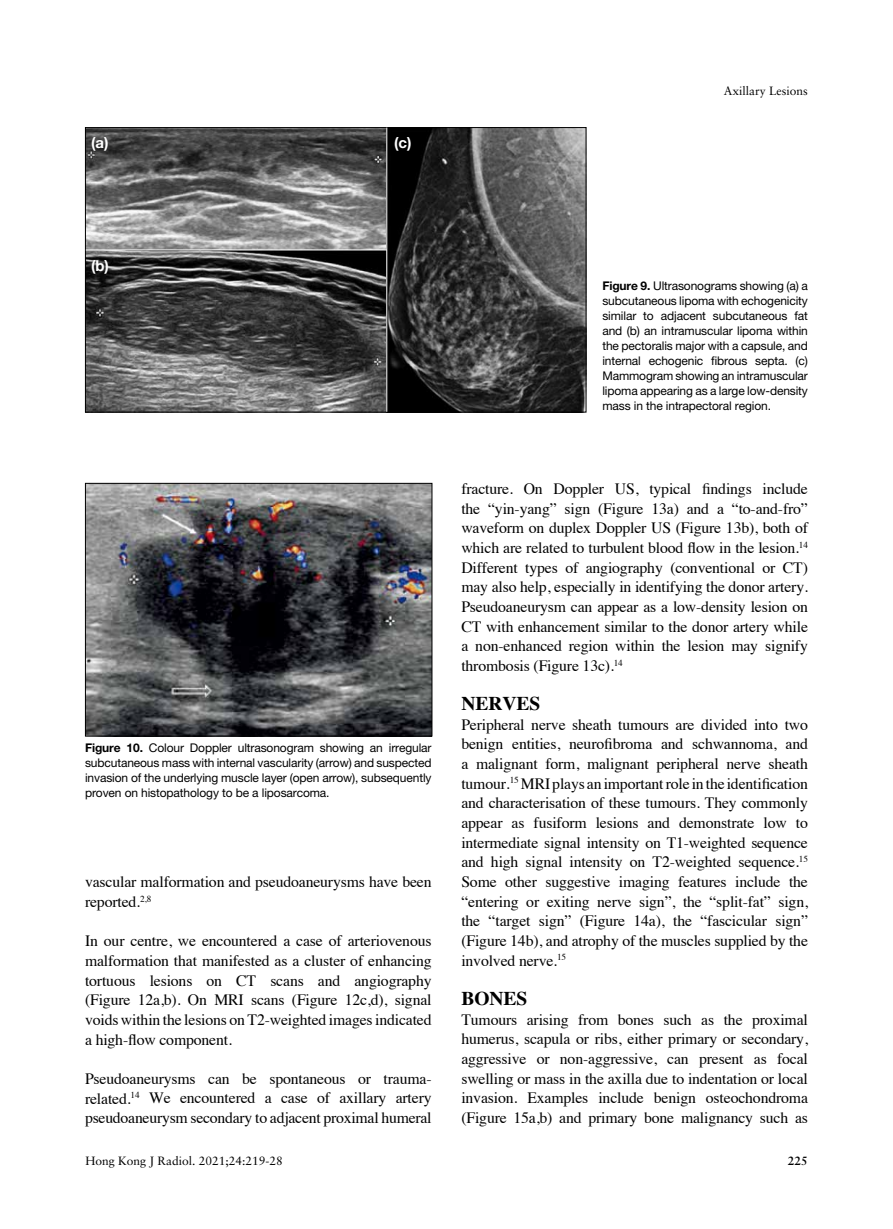
<style>
.page{position:relative;width:893px;height:1229px;background:#fff}
.page>*{position:absolute;margin:0;border:0;box-sizing:border-box;transform-origin:0 0}
.t1{font:700 19.5px "Times";color:#000}
.t2{font:15.75px/19.6px "Times";letter-spacing:-.01em;color:#000;text-align:justify}
.t3{font:700 15px "Helvetica Neue";color:#fff}
.t4{font:12px/15px "Helvetica Neue";letter-spacing:-.01em;color:#000;text-align:justify}
.t5{font:12px "Sabon";color:#000}
.t6{font:700 12px "Sabon";color:#000}
.s1{font-weight:700}
</style>
<div class="page">
<img style="left:87px;top:128px;width:500px;height:284px">
<img style="left:87px;top:485px;width:343px;height:249px">
<div style="left:85px;top:483px;width:347px;height:253px;border:1px solid #000"></div>
<div style="left:85px;top:127px;width:501px;height:285px;border:1px solid #000"></div>
<hr style="left:386px;top:128px;width:1px;height:284px;background:#fff">
<hr style="left:86px;top:250px;width:301px;height:1px;background:#fff">
<p class="t3" style="left:91px;top:133px;width:19px">(a)</p>
<p class="t3" style="left:394px;top:133px;width:19px">(c)</p>
<p class="t5" style="left:724px;top:84px;width:86px">Axillary Lesions</p>
<p class="t3" style="left:91px;top:256px;width:20px">(b)</p>
<p class="t4" style="left:85px;top:739px;width:348px"><span class="s1">Figure 10.</span> Colour Doppler ultrasonogram showing an irregular subcutaneous mass with internal vascularity (arrow) and suspected invasion of the underlying muscle layer (open arrow), subsequently proven on histopathology to be a liposarcoma.</p>
<p class="t2" style="left:85px;top:871px;width:348px">vascular malformation and pseudoaneurysms have been reported.<sup>2,8</sup></p>
<p class="t2" style="left:85px;top:930px;width:348px">In our centre, we encountered a case of arteriovenous malformation that manifested as a cluster of enhancing tortuous lesions on CT scans and angiography (Figure 12a,b). On MRI scans (Figure 12c,d), signal voids within the lesions on T2-weighted images indicated a high-flow component.</p>
<p class="t2" style="left:85px;top:1067px;width:348px">Pseudoaneurysms can be spontaneous or trauma&shy;related.<sup>14</sup> We encountered a case of axillary artery pseudoaneurysm secondary to adjacent proximal humeral</p>
<p class="t4" style="left:602px;top:278px;width:207px"><span class="s1">Figure 9.</span> Ultrasonograms showing (a) a subcutaneous lipoma with echogenicity similar to adjacent subcutaneous fat and (b) an intramuscular lipoma within the pectoralis major with a capsule, and internal echogenic fibrous septa. (c)<br>Mammogram showing an intramuscular lipoma appearing as a large low-density mass in the intrapectoral region.</p>
<p class="t2" style="left:461px;top:477px;width:348px">fracture. On Doppler US, typical findings include the “yin-yang” sign (Figure 13a) and a “to-and-fro” waveform on duplex Doppler US (Figure 13b), both of which are related to turbulent blood flow in the lesion.<sup>14<br></sup>Different types of angiography (conventional or CT) may also help, especially in identifying the donor artery.<br>Pseudoaneurysm can appear as a low-density lesion on CT with enhancement similar to the donor artery while a non-enhanced region within the lesion may signify thrombosis (Figure 13c).<sup>14</sup></p>
<p class="t1" style="left:461px;top:685px;width:81px">NERVES</p>
<p class="t2" style="left:461px;top:713px;width:348px">Peripheral nerve sheath tumours are divided into two benign entities, neurofibroma and schwannoma, and a malignant form, malignant peripheral nerve sheath tumour.<sup>15</sup> MRI plays an important role in the identification and characterisation of these tumours. They commonly appear as fusiform lesions and demonstrate low to intermediate signal intensity on T1-weighted sequence and high signal intensity on T2-weighted sequence.<sup>15<br></sup>Some other suggestive imaging features include the “entering or exiting nerve sign”, the “split-fat” sign, the “target sign” (Figure 14a), the “fascicular sign” (Figure 14b), and atrophy of the muscles supplied by the involved nerve.<sup>15</sup></p>
<p class="t1" style="left:461px;top:980px;width:68px">BONES</p>
<p class="t2" style="left:461px;top:1008px;width:348px">Tumours arising from bones such as the proximal humerus, scapula or ribs, either primary or secondary, aggressive or non-aggressive, can present as focal swelling or mass in the axilla due to indentation or local invasion. Examples include benign osteochondroma (Figure 15a,b) and primary bone malignancy such as</p>
<p class="t5" style="left:85px;top:1153px;width:199px">Hong Kong J Radiol. 2021;24:219-28</p>
<p class="t6" style="left:788px;top:1153px;width:22px">225</p>
</div>
